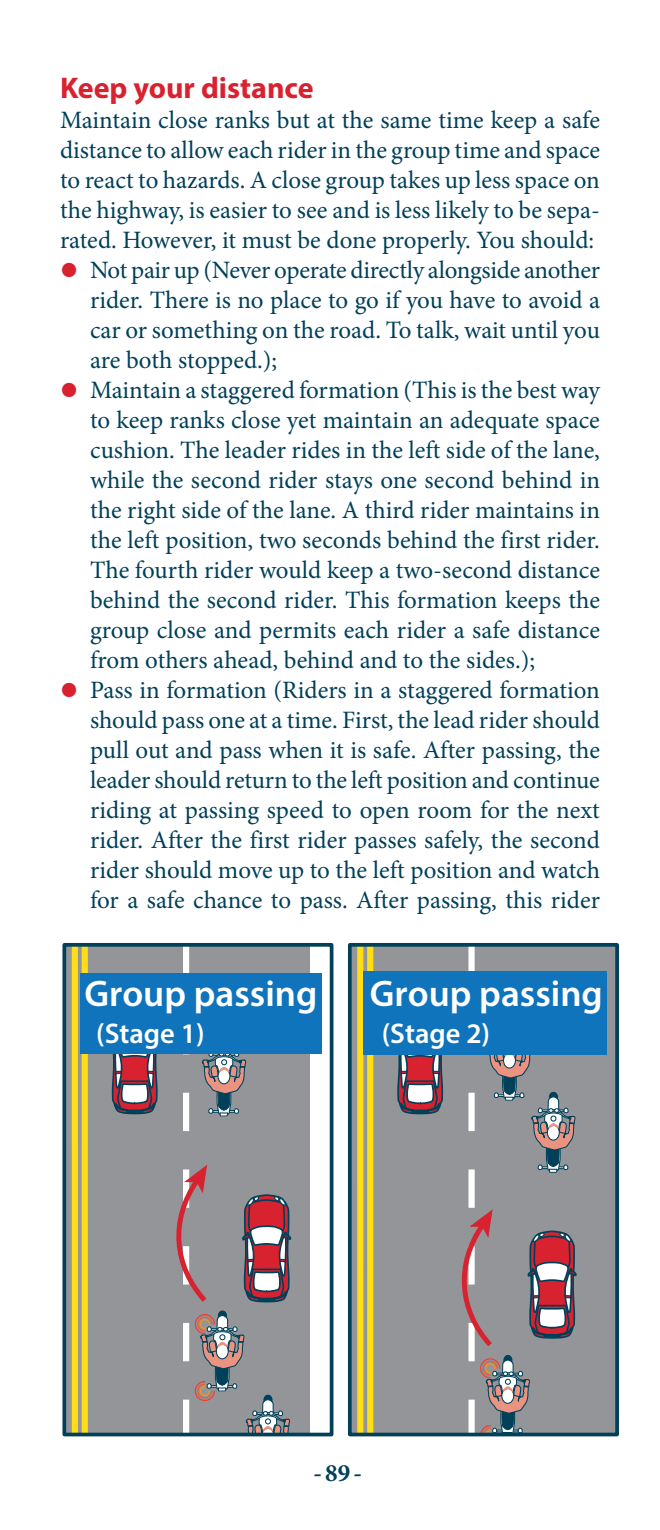
<style>
.page{position:relative;width:660px;height:1530px;background:#fff}
.page>*{position:absolute;margin:0;border:0;box-sizing:border-box;transform-origin:0 0}
.t1{font:600 37.25px "Myriad Pro";color:#fff}
.Hed_3{font:700 30px "Myriad Pro";color:#d82230}
.t2{font:600 28.5px "Myriad Pro";color:#fff}
.Indented_text_with_b{font:25px/30px "Minion Pro";letter-spacing:-.005em;color:#004059;text-align:justify}
.Body__no_space_after{font:25px/30px "Minion Pro";letter-spacing:-.005em;color:#004059;text-align:justify}
.t3{font:700 25px "Minion Pro";color:#004059}
.s1{font-family:"Myriad Pro";font-weight:900;font-size:50px;color:#d82230}
</style>
<div class="page">
<div style="left:65px;top:945px;width:245px;height:490px;background:#939598"></div>
<div style="left:82px;top:945px;width:6px;height:490px;background:#ffdd17"></div>
<div style="left:72px;top:945px;width:6px;height:490px;background:#ffdd17"></div>
<svg style="left:111px;top:1054px;width:47px;height:60px;background:#946572"></svg>
<div style="left:62px;top:943px;width:271px;height:493px;border:4px solid #004059"></div>
<div style="left:80px;top:973px;width:241px;height:81px;background:#1074bc"></div>
<svg style="left:176px;top:945px;width:115px;height:490px"></svg>
<div style="left:351px;top:945px;width:245px;height:490px;background:#939598"></div>
<div style="left:367px;top:945px;width:6px;height:490px;background:#ffdd17"></div>
<div style="left:357px;top:945px;width:6px;height:490px;background:#ffdd17"></div>
<svg style="left:397px;top:1055px;width:47px;height:59px;background:#936371"></svg>
<div style="left:596px;top:945px;width:22px;height:490px;background:#939598"></div>
<div style="left:348px;top:943px;width:271px;height:493px;border:4px solid #004059"></div>
<svg style="left:462px;top:945px;width:115px;height:490px"></svg>
<div style="left:363px;top:971px;width:244px;height:84px;background:#1074bc"></div>
<p class="Hed_3" style="left:60px;top:68px;width:255px">Keep your distance</p>
<p class="Body__no_space_after" style="left:60px;top:105px;width:542px">Maintain close ranks but at the same time keep a safe distance to allow each rider in the group time and space to react to hazards. A close group takes up less space on the highway, is easier to see and is less likely to be sepa&shy;rated. However, it must be done properly. You should:</p>
<p class="Indented_text_with_b" style="left:90px;top:255px;width:512px;text-indent:-30px"><span class="s1">•</span> Not pair up (Never operate directly alongside another rider. There is no place to go if you have to avoid a car or something on the road. To talk, wait until you are both stopped.);</p>
<p class="Indented_text_with_b" style="left:90px;top:375px;width:512px;text-indent:-30px"><span class="s1">•</span> Maintain a staggered formation (This is the best way to keep ranks close yet maintain an adequate space cushion. The leader rides in the left side of the lane, while the second rider stays one second behind in the right side of the lane. A third rider maintains in the left position, two seconds behind the first rider.<br>The fourth rider would keep a two-second distance behind the second rider. This formation keeps the group close and permits each rider a safe distance from others ahead, behind and to the sides.);</p>
<p class="Indented_text_with_b" style="left:90px;top:675px;width:512px;text-indent:-30px"><span class="s1">•</span> Pass in formation (Riders in a staggered formation should pass one at a time. First, the lead rider should pull out and pass when it is safe. After passing, the leader should return to the left position and continue riding at passing speed to open room for the next rider. After the first rider passes safely, the second rider should move up to the left position and watch for a safe chance to pass. After passing, this rider</p>
<p class="t1" style="left:84px;top:970px;width:234px">Group passing</p>
<p class="t2" style="left:96px;top:1015px;width:110px">(Stage 1)</p>
<p class="t1" style="left:370px;top:970px;width:234px">Group passing</p>
<p class="t2" style="left:382px;top:1015px;width:110px">(Stage 2)</p>
<p class="t3" style="left:314px;top:1455px;width:50px">-89-</p>
</div>
